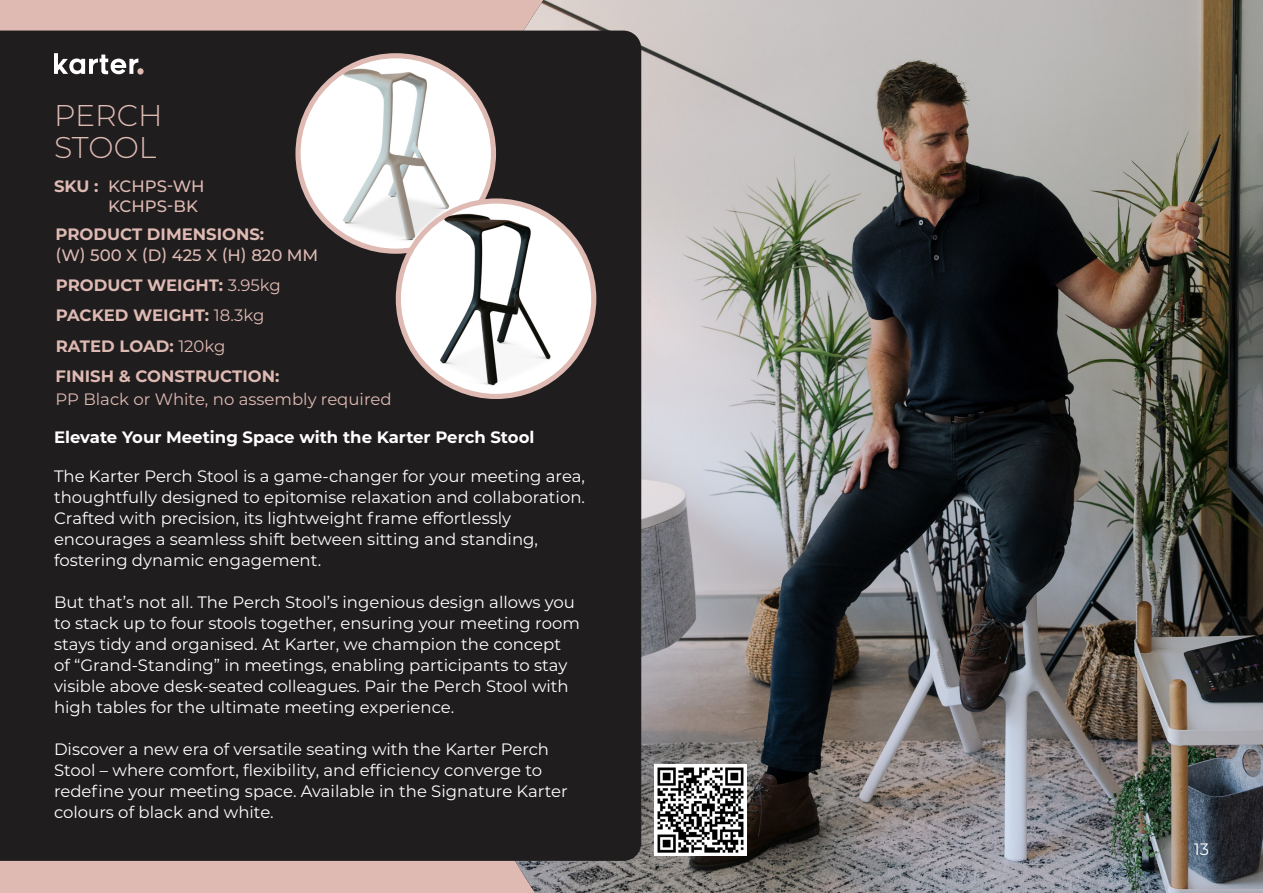
<style>
.page{position:relative;width:1263px;height:893px;background:#fff}
.page>*{position:absolute;margin:0;border:0;box-sizing:border-box;transform-origin:0 0}
.Specs{font:300 30px "Montserrat";color:#debab3}
.Normal_Para{font:16.5px/21px "Montserrat";color:#fff}
.t1{font:700 16.5px "Montserrat";color:#debab3}
.t2{font:700 16.5px "Montserrat";color:#fff}
.t3{font:500 16.5px "Montserrat";color:#debab3}
.Normal_Para-2{font:16.5px "Montserrat";color:#debab3}
.s1{font-weight:700}
.s2{font-weight:400}
</style>
<div class="page">
<div style="left:0;top:0;width:559px;height:893px;background:#debab3"></div>
<img style="left:496px;top:0;width:767px;height:893px">
<div style="left:0;top:31px;width:641px;height:830px;background:#201d1e"></div>
<img style="left:298px;top:58px;width:195px;height:193px">
<div style="left:295px;top:53px;width:201px;height:201px;border:5px solid #debab3;border-radius:50%"></div>
<img style="left:399px;top:203px;width:194px;height:193px">
<div style="left:396px;top:198px;width:200px;height:201px;border:5px solid #debab3;border-radius:50%"></div>
<svg style="left:54px;top:53px;width:84px;height:21px;background:#7d7b7b"></svg>
<svg style="left:137px;top:68px;width:7px;height:7px"></svg>
<img style="left:655px;top:764px;width:91px;height:91px">
<p class="Specs" style="left:54px;top:95px;width:110px">PERCH</p>
<p class="Specs" style="left:54px;top:127px;width:104px">STOOL</p>
<p class="t3" style="left:54px;top:174px;width:152px"><span class="s1">SKU :</span> KCHPS-WH</p>
<p class="t3" style="left:108px;top:194px;width:91px">KCHPS-BK</p>
<p class="t1" style="left:56px;top:222px;width:210px">PRODUCT DIMENSIONS:</p>
<p class="t3" style="left:56px;top:244px;width:264px">(W) 500 X (D) 425 X (H) 820 MM</p>
<p class="t1" style="left:56px;top:273px;width:227px">PRODUCT WEIGHT: <span class="s2">3.95kg</span></p>
<p class="t1" style="left:56px;top:304px;width:210px">PACKED WEIGHT: <span class="s2">18.3kg</span></p>
<p class="t1" style="left:56px;top:334px;width:171px">RATED LOAD: <span class="s2">120kg</span></p>
<p class="t1" style="left:56px;top:364px;width:225px">FINISH &amp; CONSTRUCTION:</p>
<p class="Normal_Para-2" style="left:56px;top:388px;width:338px">PP Black or White, no assembly required</p>
<p class="t2" style="left:54px;top:425px;width:482px">Elevate Your Meeting Space with the Karter Perch Stool</p>
<p class="Normal_Para" style="left:54px;top:465px;width:533px">The Karter Perch Stool is a game-changer for your meeting area, thoughtfully designed to epitomise relaxation and collaboration.<br>Crafted with precision, its lightweight frame effortlessly encourages a seamless shift between sitting and standing, fostering dynamic engagement.</p>
<p class="Normal_Para" style="left:54px;top:591px;width:527px">But that’s not all. The Perch Stool’s ingenious design allows you to stack up to four stools together, ensuring your meeting room stays tidy and organised. At Karter, we champion the concept of “Grand-Standing” in meetings, enabling participants to stay visible above desk-seated colleagues. Pair the Perch Stool with high tables for the ultimate meeting experience.</p>
<p class="Normal_Para" style="left:54px;top:738px;width:515px">Discover a new era of versatile seating with the Karter Perch Stool – where comfort, flexibility, and efficiency converge to redefine your meeting space. Available in the Signature Karter colours of black and white.</p>
<p class="Normal_Para" style="left:1194px;top:838px;width:17px">13</p>
</div>
